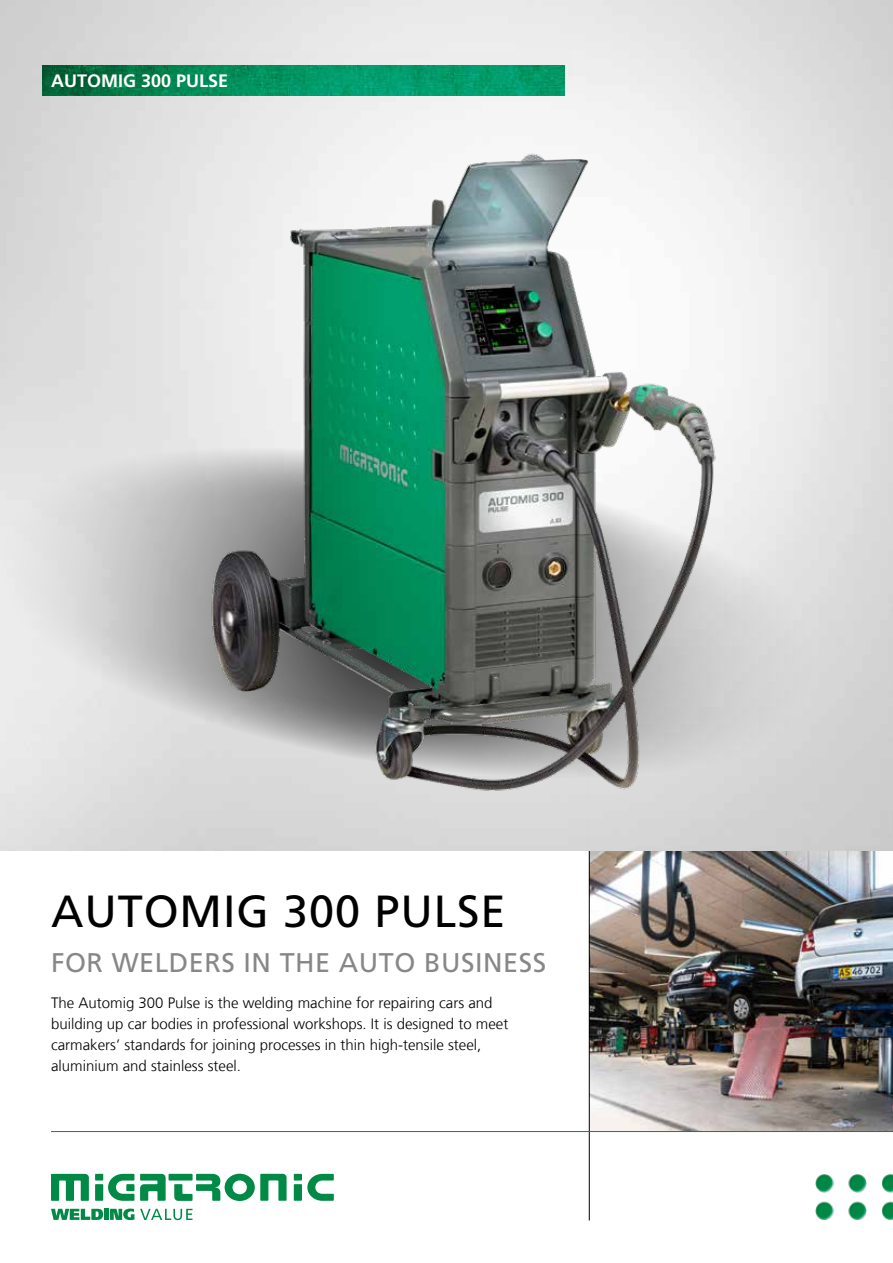
<style>
.page{position:relative;width:893px;height:1263px;background:#fff}
.page>*{position:absolute;margin:0;border:0;box-sizing:border-box;transform-origin:0 0}
.t1{font:45px "Frutiger LT Pro";letter-spacing:.02em;color:#000}
.t2{font:27px "Frutiger LT Pro";letter-spacing:.02em;color:#878787}
.t3{font:700 18px "Frutiger LT Pro";color:#fff}
.t4{font:300 15px/21px "Frutiger LT Com";color:#000}
</style>
<div class="page">
<img style="left:590px;top:850px;width:303px;height:281px">
<div style="left:95px;top:1174px;width:8px;height:6px;background:#008a46"></div>
<div style="left:95px;top:1184px;width:8px;height:17px;background:#008a46"></div>
<div style="left:294px;top:1174px;width:8px;height:6px;background:#008a46"></div>
<div style="left:294px;top:1184px;width:8px;height:17px;background:#008a46"></div>
<svg style="left:108px;top:1174px;width:26px;height:27px"></svg>
<svg style="left:307px;top:1174px;width:27px;height:27px"></svg>
<svg style="left:140px;top:1174px;width:26px;height:27px"></svg>
<svg style="left:51px;top:1174px;width:38px;height:27px"></svg>
<div style="left:169px;top:1174px;width:24px;height:6px;background:#008a46"></div>
<svg style="left:174px;top:1174px;width:113px;height:27px"></svg>
<svg style="left:51px;top:1209px;width:52px;height:11px"></svg>
<div style="left:104px;top:1209px;width:5px;height:11px;background:#008a46"></div>
<svg style="left:110px;top:1208px;width:24px;height:12px"></svg>
<svg style="left:140px;top:1209px;width:52px;height:11px"></svg>
<img style="left:815px;top:1174px;width:78px;height:46px">
<hr style="left:589px;top:774px;width:1px;height:446px;background:#000">
<hr style="left:51px;top:1131px;width:842px;height:1px;background:#008a46">
<img style="left:0;top:0;width:893px;height:850px">
<svg style="left:0;top:424px;width:854px;height:378px;background:#dadada"></svg>
<img style="left:204px;top:145px;width:519px;height:653px">
<img style="left:43px;top:66px;width:521px;height:30px">
<p class="t3" style="left:51px;top:70px;width:179px">AUTOMIG 300 PULSE</p>
<h1 class="t1" style="left:51px;top:885px;width:456px">AUTOMIG 300 PULSE</h1>
<h2 class="t2" style="left:51px;top:946px;width:497px">FOR WELDERS IN THE AUTO BUSINESS</h2>
<p class="t4" style="left:51px;top:993px;width:459px">The Automig 300 Pulse is the welding machine for repairing cars and building up car bodies in professional workshops. It is designed to meet carmakers’ standards for joining processes in thin high-tensile steel, aluminium and stainless steel.</p>
</div>
